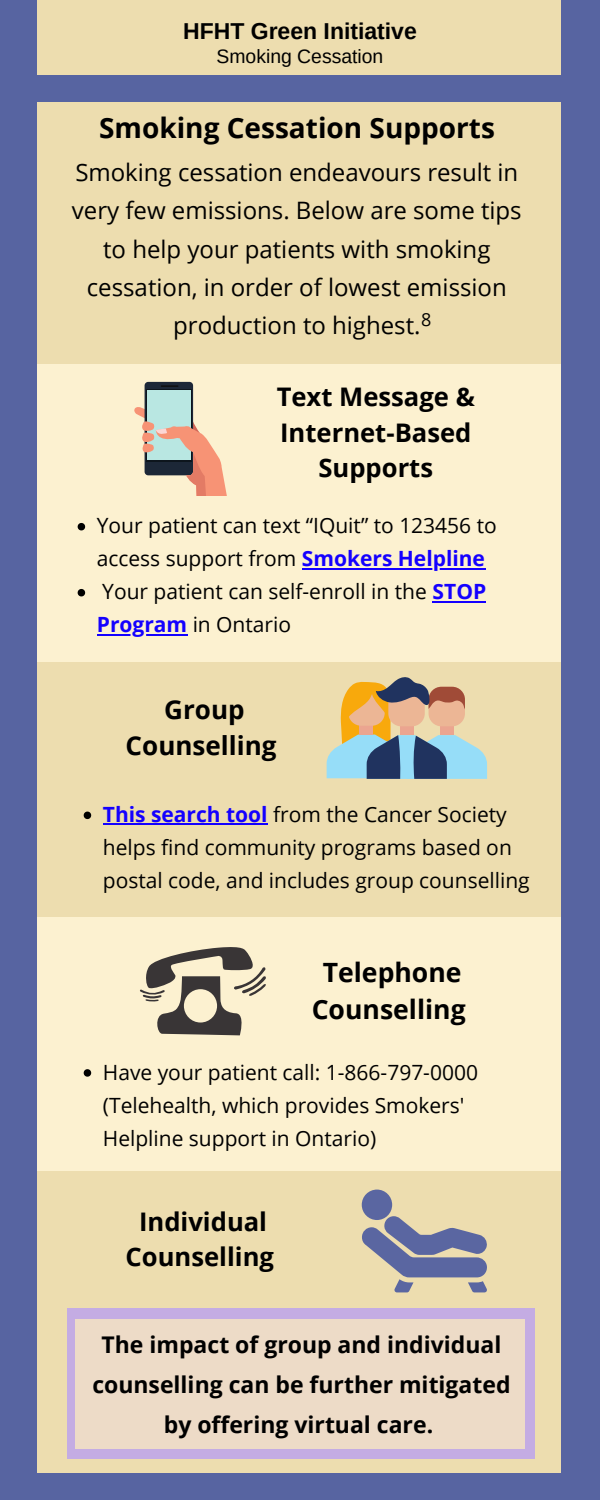
<style>
.page{position:relative;width:600px;height:1500px;background:#edddaf}
.page>*{position:absolute;margin:0;border:0;box-sizing:border-box;transform-origin:0 0}
.t1{font:700 28px "Open Sans";color:#000}
.t2{font:700 26.6px/37px "Open Sans";color:#000;text-align:center}
.t3{font:700 26px/36.3px "Open Sans";color:#000;text-align:center}
.t4{font:700 25.6px/35.6px "Open Sans";color:#000;text-align:center}
.t5{font:24px/38.2px "Open Sans";color:#000;text-align:center}
.t6{font:700 23px/39.7px "Open Sans";color:#000;text-align:center}
.t7{font:700 23px "Arimo";color:#000}
.t8{font:21px/33px "Open Sans";color:#000}
.t9{font:19.4px "Arimo";color:#000}
.t10{font:18px "Open Sans";color:#000}
.s1{font-weight:700;color:#1400ff}
</style>
<div class="page">
<div style="left:10px;top:917px;width:580px;height:254px;background:#fff5d6"></div>
<div style="left:20px;top:364px;width:580px;height:297px;background:#fff5d6"></div>
<svg style="left:145px;top:382px;width:48px;height:93px"></svg>
<div style="left:147px;top:390px;width:44px;height:70px;background:#b9e7e2"></div>
<svg style="left:161px;top:385px;width:17px;height:2px"></svg>
<svg style="left:134px;top:406px;width:93px;height:89px"></svg>
<svg style="left:327px;top:677px;width:160px;height:102px"></svg>
<svg style="left:140px;top:947px;width:126px;height:88px"></svg>
<div style="left:362px;top:1190px;width:30px;height:30px;background:#5764a1;border-radius:50%"></div>
<svg style="left:362px;top:1216px;width:125px;height:76px"></svg>
<div style="left:0;top:0;width:37px;height:1500px;background:#5764a1"></div>
<div style="left:561px;top:0;width:39px;height:1500px;background:#5764a1"></div>
<div style="left:0;top:75px;width:589px;height:27px;background:#5764a1"></div>
<div style="left:0;top:1473px;width:599px;height:27px;background:#5764a1"></div>
<svg style="left:84px;top:1069px;width:7px;height:8px"></svg>
<svg style="left:78px;top:523px;width:7px;height:7px"></svg>
<hr style="left:302px;top:568px;width:183px;height:1px;background:#1400ff">
<svg style="left:78px;top:589px;width:7px;height:7px"></svg>
<hr style="left:433px;top:601px;width:53px;height:1px;background:#1400ff">
<hr style="left:97px;top:634px;width:90px;height:1px;background:#1400ff">
<svg style="left:84px;top:812px;width:7px;height:7px"></svg>
<hr style="left:103px;top:824px;width:165px;height:1px;background:#1400ff">
<div style="left:67px;top:1309px;width:467px;height:150px;background:#c4ace3"></div>
<div style="left:76px;top:1319px;width:449px;height:130px;background:#eddbc7"></div>
<p class="t7" style="left:183px;top:18px;width:235px">HFHT Green Initiative</p>
<p class="t9" style="left:217px;top:46px;width:168px">Smoking Cessation</p>
<p class="t1" style="left:99px;top:108px;width:397px">Smoking Cessation Supports</p>
<p class="t5" style="left:72px;top:153px;width:451px">Smoking cessation endeavours result in very few emissions. Below are some tips to help your patients with smoking cessation, in order of lowest emission production to highest.</p>
<p class="t10" style="left:421px;top:307px;width:12px">8</p>
<p class="t4" style="left:277px;top:378px;width:200px">Text Message &amp;<br>Internet-Based<br>Supports</p>
<p class="t8" style="left:97px;top:509px;width:401px">Your patient can text “IQuit” to 123456 to access support from <span class="s1">Smokers Helpline</span></p>
<p class="t8" style="left:97px;top:575px;width:391px">Your patient can self-enroll in the <span class="s1">STOP<br>Program</span> in Ontario</p>
<p class="t3" style="left:126px;top:691px;width:152px">Group<br>Counselling</p>
<p class="t8" style="left:103px;top:797px;width:428px"><span class="s1">This search tool</span> from the Cancer Society helps find community programs based on postal code, and includes group counselling</p>
<p class="t2" style="left:312px;top:953px;width:156px">Telephone<br>Counselling</p>
<p class="t8" style="left:103px;top:1055px;width:377px">Have your patient call: 1-866-797-0000 (Telehealth, which provides Smokers'<br>Helpline support in Ontario)</p>
<p class="t4" style="left:126px;top:1203px;width:150px">Individual<br>Counselling</p>
<p class="t6" style="left:92px;top:1325px;width:420px">The impact of group and individual counselling can be further mitigated by offering virtual care.</p>
</div>
